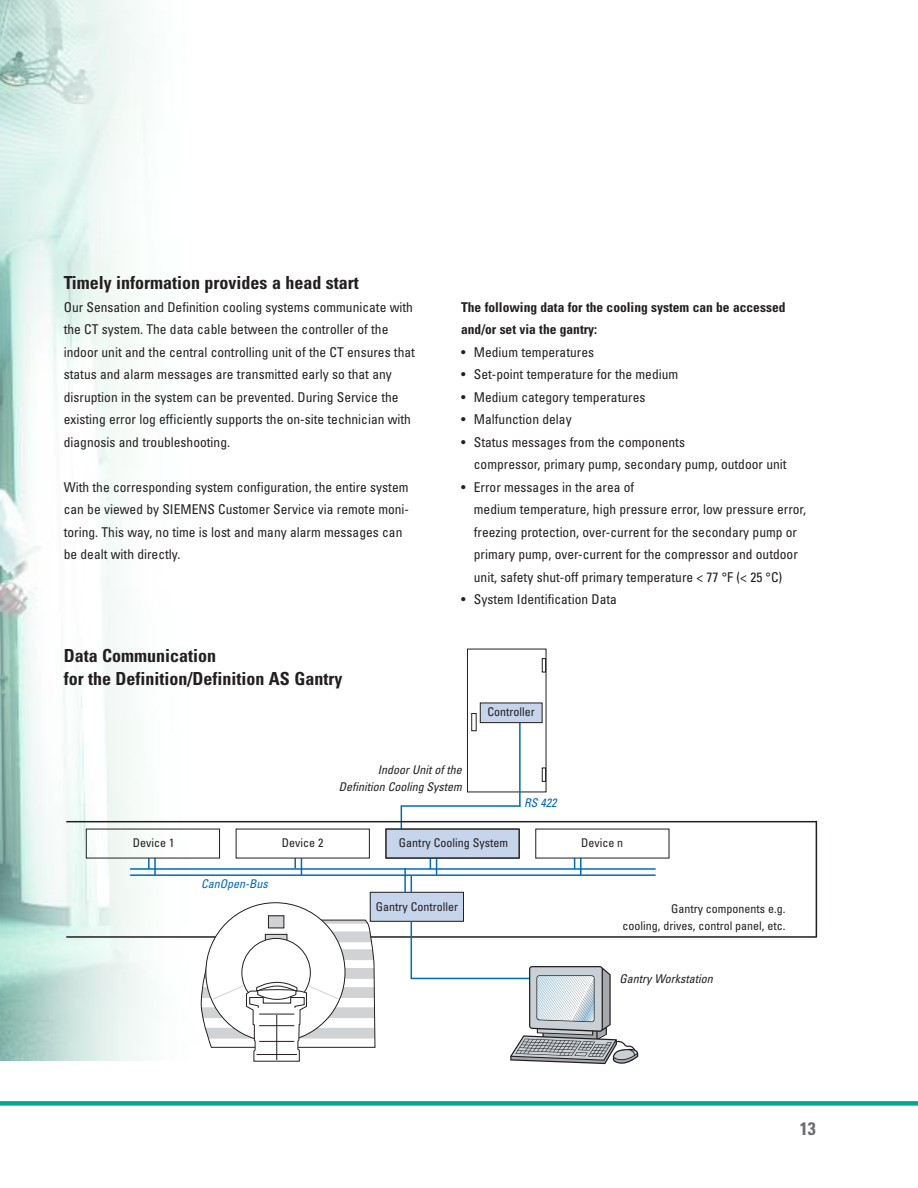
<style>
.page{position:relative;width:918px;height:1188px;background:#fff}
.page>*{position:absolute;margin:0;border:0;box-sizing:border-box;transform-origin:0 0}
.t1{font:700 condensed 18px/22.5px "Univers LT";color:#231f20}
.t2{font:700 condensed 18px "Univers LT";color:#6c6d70}
.t3{font:condensed 13.5px/22.5px "Univers LT";color:#231f20}
.t4{font:700 condensed 13.5px/22.5px "Univers LT";color:#231f20}
.t5{font:condensed 12px/16.5px "Univers LT";color:#231f20;text-align:right}
.t6{font:italic condensed 12px/16.5px "Univers LT";color:#231f20;text-align:right}
.t7{font:italic condensed 12px "Univers LT";color:#0166b3}
</style>
<div class="page">
<img style="left:0;top:0;width:205px;height:1061px">
<div style="left:0;top:1101px;width:918px;height:5px;background:#00a895"></div>
<div style="left:386px;top:829px;width:133px;height:29px;background:#c6d4ec"></div>
<svg style="left:430px;top:858px;width:7px;height:16px"></svg>
<svg style="left:574px;top:858px;width:8px;height:16px"></svg>
<hr style="left:130px;top:874px;width:526px;height:2px;background:#006cb7">
<hr style="left:130px;top:868px;width:526px;height:2px;background:#006cb7">
<svg style="left:148px;top:858px;width:8px;height:17px"></svg>
<svg style="left:294px;top:858px;width:8px;height:17px"></svg>
<svg style="left:401px;top:805px;width:1px;height:24px"></svg>
<hr style="left:402px;top:805px;width:119px;height:2px;background:#006cb7">
<hr style="left:66px;top:821px;width:750px;height:1px;background:#231f20">
<hr style="left:816px;top:821px;width:1px;height:116px;background:#231f20">
<hr style="left:66px;top:936px;width:750px;height:2px;background:#231f20">
<div style="left:268px;top:916px;width:16px;height:12px;background:#d1d2d4"></div>
<svg style="left:199px;top:920px;width:176px;height:142px"></svg>
<div style="left:370px;top:892px;width:93px;height:29px;background:#c6d4ec"></div>
<div style="left:370px;top:892px;width:94px;height:30px;border:1px solid #231f20"></div>
<svg style="left:411px;top:876px;width:1px;height:16px"></svg>
<hr style="left:404px;top:868px;width:2px;height:24px;background:#006cb7">
<hr style="left:411px;top:921px;width:1px;height:57px;background:#006cb7">
<hr style="left:411px;top:978px;width:119px;height:1px;background:#006cb7">
<svg style="left:510px;top:966px;width:128px;height:98px"></svg>
<div style="left:386px;top:829px;width:134px;height:29px;border:1px solid #231f20"></div>
<div style="left:467px;top:649px;width:79px;height:143px;border:1px solid #231f20"></div>
<div style="left:471px;top:713px;width:6px;height:18px;border:1px solid #231f20"></div>
<div style="left:542px;top:658px;width:4px;height:14px;border:1px solid #231f20"></div>
<div style="left:542px;top:768px;width:4px;height:14px;border:1px solid #231f20"></div>
<hr style="left:519px;top:721px;width:2px;height:86px;background:#006cb7">
<div style="left:480px;top:703px;width:62px;height:20px;background:#c6d4ec"></div>
<div style="left:480px;top:703px;width:63px;height:20px;border:1px solid #231f20"></div>
<h1 class="t1" style="left:64px;top:273px;width:297px">Timely information provides a head start</h1>
<p class="t3" style="left:64px;top:297px;width:353px">Our Sensation and Definition cooling systems communicate with the CT system. The data cable between the controller of the indoor unit and the central controlling unit of the CT ensures that status and alarm messages are transmitted early so that any disruption in the system can be prevented. During Service the existing error log efficiently supports the on-site technician with diagnosis and troubleshooting.</p>
<p class="t3" style="left:64px;top:477px;width:347px">With the corresponding system configuration, the entire system can be viewed by SIEMENS Customer Service via remote moni&shy;toring. This way, no time is lost and many alarm messages can be dealt with directly.</p>
<h1 class="t1" style="left:64px;top:646px;width:280px">Data Communication<br>for the Definition/Definition AS Gantry</h1>
<p class="t4" style="left:461px;top:297px;width:326px">The following data for the cooling system can be accessed and/or set via the gantry:</p>
<p class="t3" style="left:461px;top:342px;width:135px">• Medium temperatures</p>
<p class="t3" style="left:461px;top:364px;width:219px">• Set-point temperature for the medium</p>
<p class="t3" style="left:461px;top:387px;width:186px">• Medium category temperatures</p>
<p class="t3" style="left:461px;top:409px;width:112px">• Malfunction delay</p>
<p class="t3" style="left:474px;top:432px;width:314px;text-indent:-13px">• Status messages from the components<br>compressor, primary pump, secondary pump, outdoor unit</p>
<p class="t3" style="left:474px;top:477px;width:334px;text-indent:-13px">• Error messages in the area of<br>medium temperature, high pressure error, low pressure error, freezing protection, over-current for the secondary pump or primary pump, over-current for the compressor and outdoor unit, safety shut-off primary temperature &lt; 77 °F (&lt; 25 °C)</p>
<p class="t3" style="left:461px;top:589px;width:157px">• System Identification Data</p>
<p class="t5" style="left:488px;top:705px;width:49px">Controller</p>
<p class="t6" style="left:339px;top:763px;width:125px">Indoor Unit of the<br>Definition Cooling System</p>
<p class="t7" style="left:524px;top:798px;width:34px">RS 422</p>
<p class="t5" style="left:133px;top:836px;width:43px">Device 1</p>
<p class="t5" style="left:282px;top:836px;width:43px">Device 2</p>
<p class="t5" style="left:399px;top:836px;width:111px">Gantry Cooling System</p>
<p class="t5" style="left:581px;top:836px;width:44px">Device n</p>
<p class="t7" style="left:201px;top:879px;width:68px">CanOpen-Bus</p>
<p class="t5" style="left:376px;top:900px;width:84px">Gantry Controller</p>
<p class="t5" style="left:623px;top:902px;width:165px">Gantry components e.g.<br>cooling, drives, control panel, etc.</p>
<p class="t6" style="left:620px;top:972px;width:95px">Gantry Workstation</p>
<h1 class="t2" style="left:800px;top:1123px;width:17px">13</h1>
</div>
